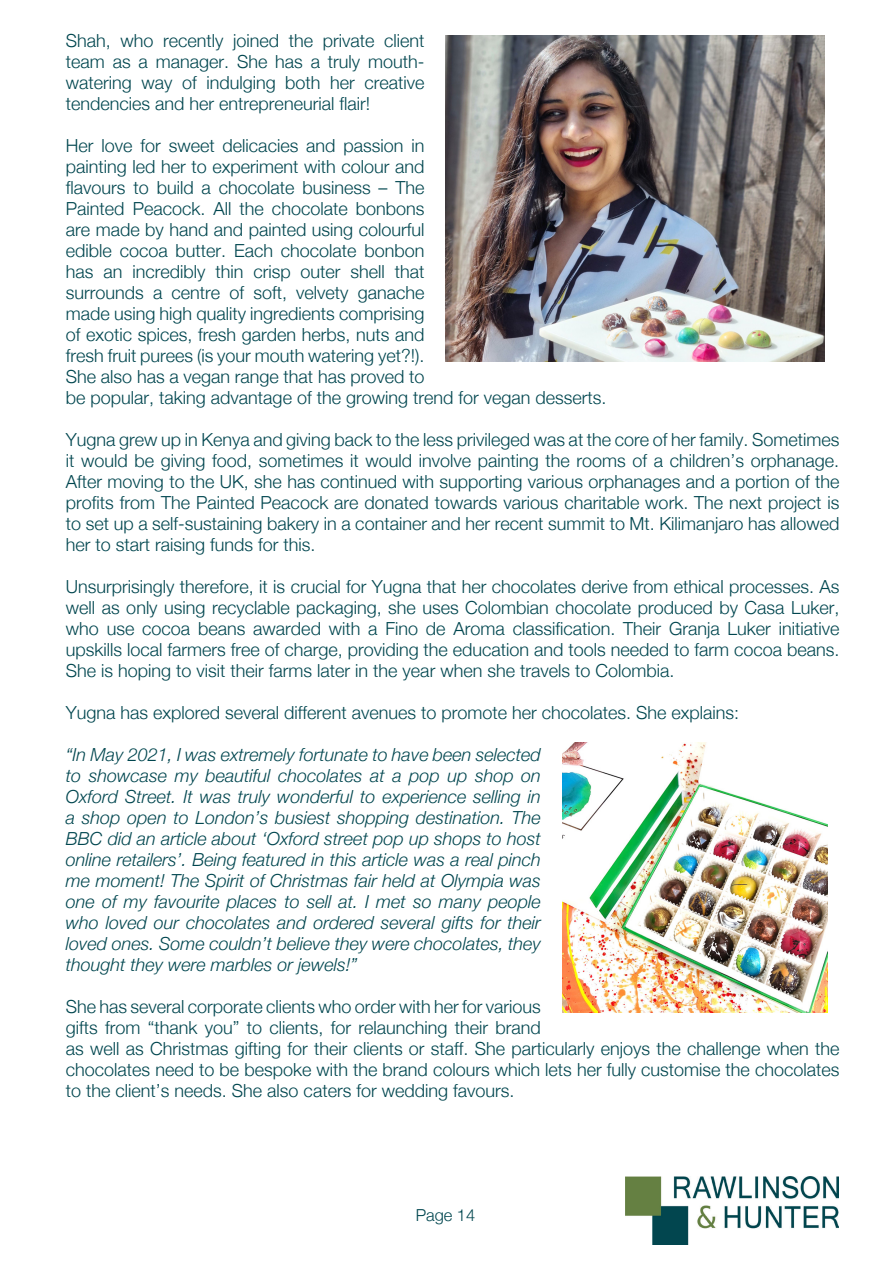
<style>
.page{position:relative;width:893px;height:1263px;background:#fff}
.page>*{position:absolute;margin:0;border:0;box-sizing:border-box;transform-origin:0 0}
.Text{font:300 18px/21px "Helvetica Neue LT";color:#01464f;text-align:justify}
.Text-2{font:italic 300 18px/21px "Helvetica Neue LT";color:#01464f;text-align:justify}
.t1{font:300 16.5px "Helvetica Neue LT";color:#01464f}
</style>
<div class="page">
<img style="left:625px;top:1177px;width:214px;height:67px">
<img style="left:562px;top:742px;width:265px;height:270px">
<img style="left:446px;top:36px;width:379px;height:325px">
<p class="Text" style="left:66px;top:29px;width:360px">Shah, who recently joined the private client team as a manager. She has a truly mouth&shy;watering way of indulging both her creative tendencies and her entrepreneurial flair!</p>
<p class="Text" style="left:66px;top:134px;width:542px;text-align:left">Her love for sweet delicacies and passion in<br>painting led her to experiment with colour and<br>flavours to build a chocolate business – The<br>Painted Peacock. All the chocolate bonbons<br>are made by hand and painted using colourful<br>edible cocoa butter. Each chocolate bonbon<br>has an incredibly thin crisp outer shell that<br>surrounds a centre of soft, velvety ganache<br>made using high quality ingredients comprising<br>of exotic spices, fresh garden herbs, nuts and<br>fresh fruit purees (is your mouth watering yet?!).<br>She also has a vegan range that has proved to<br>be popular, taking advantage of the growing trend for vegan desserts.</p>
<p class="Text" style="left:66px;top:428px;width:775px">Yugna grew up in Kenya and giving back to the less privileged was at the core of her family. Sometimes it would be giving food, sometimes it would involve painting the rooms of a children’s orphanage.<br>After moving to the UK, she has continued with supporting various orphanages and a portion of the profits from The Painted Peacock are donated towards various charitable work. The next project is to set up a self-sustaining bakery in a container and her recent summit to Mt. Kilimanjaro has allowed her to start raising funds for this.</p>
<p class="Text" style="left:66px;top:575px;width:775px">Unsurprisingly therefore, it is crucial for Yugna that her chocolates derive from ethical processes. As well as only using recyclable packaging, she uses Colombian chocolate produced by Casa Luker, who use cocoa beans awarded with a Fino de Aroma classification. Their Granja Luker initiative upskills local farmers free of charge, providing the education and tools needed to farm cocoa beans.<br>She is hoping to visit their farms later in the year when she travels to Colombia.</p>
<p class="Text" style="left:66px;top:701px;width:675px">Yugna has explored several different avenues to promote her chocolates. She explains:</p>
<p class="Text-2" style="left:66px;top:744px;width:477px">“In May 2021, I was extremely fortunate to have been selected to showcase my beautiful chocolates at a pop up shop on Oxford Street. It was truly wonderful to experience selling in a shop open to London’s busiest shopping destination. The BBC did an article about ‘Oxford street pop up shops to host online retailers’. Being featured in this article was a real pinch me moment! The Spirit of Christmas fair held at Olympia was one of my favourite places to sell at. I met so many people who loved our chocolates and ordered several gifts for their loved ones. Some couldn’t believe they were chocolates, they thought they were marbles or jewels!”</p>
<p class="Text" style="left:66px;top:995px;width:775px;text-align:left">She has several corporate clients who order with her for various<br>gifts from “thank you” to clients, for relaunching their brand<br>as well as Christmas gifting for their clients or staff. She particularly enjoys the challenge when the chocolates need to be bespoke with the brand colours which lets her fully customise the chocolates to the client’s needs. She also caters for wedding favours.</p>
<p class="t1" style="left:416px;top:1205px;width:61px">Page 14</p>
</div>
